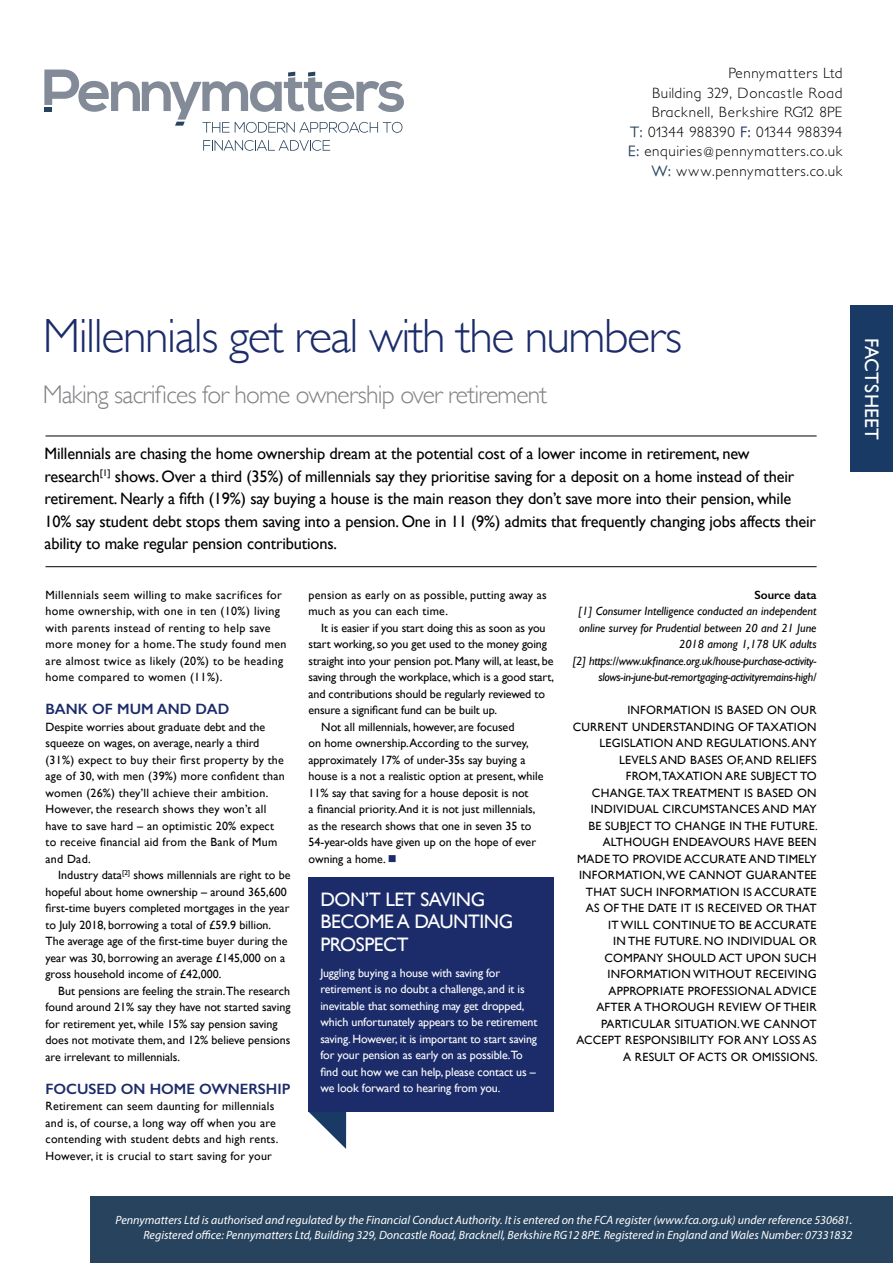
<style>
.page{position:relative;width:893px;height:1263px;background:#fff}
.page>*{position:absolute;margin:0;border:0;box-sizing:border-box;transform-origin:0 0}
.t1{font:300 48px "Gill Sans";letter-spacing:-.03em;color:#1c2c6a}
.t2{font:300 25.5px "Gill Sans";letter-spacing:-.03em;color:#808285}
.t3{font:19.5px/22.5px "Gill Sans";letter-spacing:-.02em;color:#fff}
.t4{font:19.5px "Gill Sans";letter-spacing:.01em;color:#fff}
.t5{font:16.5px/22.5px "Gill Sans";letter-spacing:-.01em;color:#000}
.t6{font:300 15px/19.5px "Petita";letter-spacing:.04em;color:#000;text-align:right}
.t7{font:600 15px "Gill Sans";color:#1c2c6a}
.t8{font:12px/16.5px "Gill Sans";letter-spacing:.02em;color:#000}
.t9{font:12px/16.5px "Gill Sans";color:#000}
.t10{font:12px/16.5px "Gill Sans";letter-spacing:-.01em;color:#fff}
.t11{font:italic 12px/14.4px "Myriad Pro";color:#fff;text-align:right}
.t12{font:italic 12px/16.5px "Gill Sans";color:#000;text-align:right}
.t13{font:12px/16.5px "Gill Sans";letter-spacing:.03em;color:#000}
.t14{font:600 12px "Gill Sans";color:#000}
.s1{font-weight:500;color:#28435e}
.s2{font-weight:500;color:#1c2c6a}
.s3{color:#1c2c6a}
</style>
<div class="page">
<hr style="left:46px;top:566px;width:771px;height:1px;background:#000">
<hr style="left:46px;top:436px;width:771px;height:1px;background:#000">
<svg style="left:309px;top:1112px;width:37px;height:37px"></svg>
<div style="left:308px;top:877px;width:245px;height:235px;background:#1c2c6a"></div>
<div style="left:850px;top:306px;width:43px;height:166px;background:#193a64"></div>
<div style="left:90px;top:1196px;width:803px;height:67px;background:#28435e"></div>
<svg style="left:203px;top:140px;width:127px;height:11px"></svg>
<svg style="left:44px;top:69px;width:360px;height:64px"></svg>
<p class="t6" style="left:628px;top:63px;width:216px">Pennymatters Ltd<br>Building 329, Doncastle Road<br>Bracknell, Berkshire RG12 8PE<br><span class="s1">T:</span> 01344 988390 <span class="s2">F:</span> 01344 988394<br><span class="s1">E:</span> enquiries@pennymatters.co.uk<br><span class="s1">W:</span> www.pennymatters.co.uk</p>
<h1 class="t1" style="left:43px;top:309px;width:641px">Millennials get real with the numbers</h1>
<h2 class="t2" style="left:43px;top:380px;width:506px">Making sacrifices for home ownership over retirement</h2>
<p class="t5" style="left:45px;top:442px;width:773px">Millennials are chasing the home ownership dream at the potential cost of a lower income in retirement, new research<sup>[1]</sup> shows. Over a third (35%) of millennials say they prioritise saving for a deposit on a home instead of their retirement. Nearly a fifth (19%) say buying a house is the main reason they don’t save more into their pension, while 10% say student debt stops them saving into a pension. One in 11 (9%) admits that frequently changing jobs affects their ability to make regular pension contributions.</p>
<p class="t13" style="left:46px;top:586px;width:243px">Millennials seem willing to make sacrifices for home ownership, with one in ten (10%) living with parents instead of renting to help save more money for a home. The study found men are almost twice as likely (20%) to be heading home compared to women (11%).</p>
<p class="t7" style="left:46px;top:700px;width:185px">BANK OF MUM AND DAD</p>
<p class="t8" style="left:46px;top:718px;width:241px">Despite worries about graduate debt and the squeeze on wages, on average, nearly a third (31%) expect to buy their first property by the age of 30, with men (39%) more confident than women (26%) they’ll achieve their ambition.<br>However, the research shows they won’t all have to save hard – an optimistic 20% expect to receive financial aid from the Bank of Mum and Dad.</p>
<p class="t9" style="left:46px;top:867px;width:247px;text-indent:13px">Industry data<sup>[2]</sup> shows millennials are right to be hopeful about home ownership – around 365,600 first-time buyers completed mortgages in the year to July 2018, borrowing a total of £59.9 billion.<br>The average age of the first-time buyer during the year was 30, borrowing an average £145,000 on a gross household income of £42,000.</p>
<p class="t9" style="left:46px;top:982px;width:247px;text-indent:13px">But pensions are feeling the strain.The research found around 21% say they have not started saving for retirement yet, while 15% say pension saving does not motivate them, and 12% believe pensions are irrelevant to millennials.</p>
<p class="t7" style="left:46px;top:1079px;width:246px">FOCUSED ON HOME OWNERSHIP</p>
<p class="t8" style="left:46px;top:1098px;width:234px">Retirement can seem daunting for millennials and is, of course, a long way off when you are contending with student debts and high rents.<br>However, it is crucial to start saving for your</p>
<p class="t14" style="left:754px;top:587px;width:64px">Source data</p>
<p class="t12" style="left:572px;top:603px;width:246px">[1] Consumer Intelligence conducted an independent online survey for Prudential between 20 and 21 June 2018 among 1,178 UK adults<br>[2] https://www.ukfinance.org.uk/house-purchase-activity&shy;slows-in-june-but-remortgaging-activityremains-high/</p>
<p class="t8" style="left:573px;top:702px;width:247px;text-align:right">INFORMATION IS BASED ON OUR<br>CURRENT UNDERSTANDING OF TAXATION<br>LEGISLATION AND REGULATIONS. ANY<br>LEVELS AND BASES OF, AND RELIEFS<br>FROM, TAXATION ARE SUBJECT TO<br>CHANGE. TAX TREATMENT IS BASED ON<br>INDIVIDUAL CIRCUMSTANCES AND MAY<br>BE SUBJECT TO CHANGE IN THE FUTURE.<br>ALTHOUGH ENDEAVOURS HAVE BEEN<br>MADE TO PROVIDE ACCURATE AND TIMELY<br>INFORMATION, WE CANNOT GUARANTEE<br>THAT SUCH INFORMATION IS ACCURATE<br>AS OF THE DATE IT IS RECEIVED OR THAT<br>IT WILL CONTINUE TO BE ACCURATE<br>IN THE FUTURE. NO INDIVIDUAL OR<br>COMPANY SHOULD ACT UPON SUCH<br>INFORMATION WITHOUT RECEIVING<br>APPROPRIATE PROFESSIONAL ADVICE<br>AFTER A THOROUGH REVIEW OF THEIR<br>PARTICULAR SITUATION. WE CANNOT<br>ACCEPT RESPONSIBILITY FOR ANY LOSS AS<br>A RESULT OF ACTS OR OMISSIONS.</p>
<p class="t8" style="left:309px;top:586px;width:240px">pension as early on as possible, putting away as much as you can each time.</p>
<p class="t9" style="left:321px;top:619px;width:226px">It is easier if you start doing this as soon as you</p>
<p class="t9" style="left:309px;top:636px;width:240px">start working, so you get used to the money going</p>
<p class="t9" style="left:309px;top:652px;width:246px">straight into your pension pot. Many will, at least, be</p>
<p class="t9" style="left:309px;top:669px;width:247px">saving through the workplace, which is a good start,</p>
<p class="t9" style="left:309px;top:685px;width:238px">and contributions should be regularly reviewed to</p>
<p class="t9" style="left:309px;top:702px;width:190px">ensure a significant fund can be built up.</p>
<p class="t9" style="left:321px;top:718px;width:195px">Not all millennials, however, are focused</p>
<p class="t9" style="left:309px;top:735px;width:222px">on home ownership. According to the survey,</p>
<p class="t9" style="left:309px;top:751px;width:218px">approximately 17% of under-35s say buying a</p>
<p class="t9" style="left:309px;top:768px;width:236px">house is a not a realistic option at present, while</p>
<p class="t9" style="left:309px;top:784px;width:222px">11% say that saving for a house deposit is not</p>
<p class="t9" style="left:309px;top:801px;width:228px">a financial priority. And it is not just millennials,</p>
<p class="t9" style="left:309px;top:817px;width:224px">as the research shows that one in seven 35 to</p>
<p class="t9" style="left:309px;top:834px;width:229px">54-year-olds have given up on the hope of ever</p>
<p class="t9" style="left:309px;top:850px;width:90px">owning a home. <span class="s3">■</span></p>
<h3 class="t3" style="left:320px;top:888px;width:194px">DON’T LET SAVING<br>BECOME A DAUNTING<br>PROSPECT</h3>
<p class="t10" style="left:320px;top:964px;width:218px">Juggling buying a house with saving for retirement is no doubt a challenge, and it is inevitable that something may get dropped, which unfortunately appears to be retirement saving. However, it is important to start saving for your pension as early on as possible.To find out how we can help, please contact us – we look forward to hearing from you.</p>
<h3 class="t4" style="left:883px;top:338px;width:104px;rotate:90deg">FACTSHEET</h3>
<p class="t11" style="left:116px;top:1213px;width:738px">Pennymatters Ltd is authorised and regulated by the Financial Conduct Authority. It is entered on the FCA register (www.fca.org.uk) under reference 530681.<br>Registered office: Pennymatters Ltd, Building 329, Doncastle Road, Bracknell, Berkshire RG12 8PE. Registered in England and Wales Number: 07331832</p>
</div>
